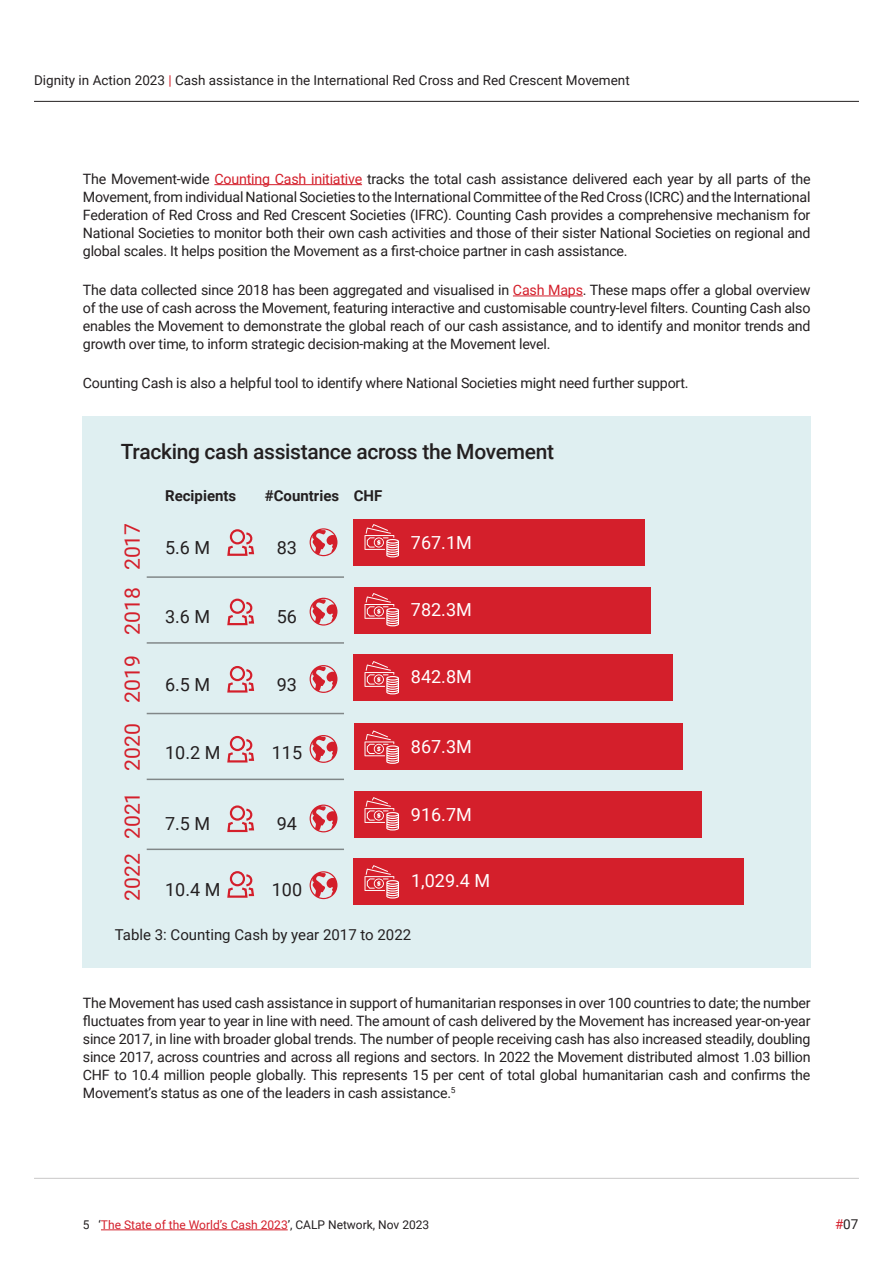
<style>
.page{position:relative;width:893px;height:1263px;background:#fff}
.page>*{position:absolute;margin:0;border:0;box-sizing:border-box;transform-origin:0 0}
._9_Body_Text_Left{font:21.15px "Roboto";color:#d41f2b}
._9_Body_Text_Left-2{font:500 21px "Roboto";letter-spacing:-.015em;color:#231f20}
._9_Body_Text_Left-3{font:18px "Roboto";color:#231f20}
._9_Body_Text_Left-4{font:18px "Roboto";color:#fff}
.t1{font:15px "Roboto";color:#231f20}
._9_Body_Text_Left-5{font:700 15px "Roboto";color:#231f20}
.Body_Copy{font:14.25px/18px "Roboto";letter-spacing:-.015em;color:#231f20;text-align:justify}
._9_Body_Text_Left-6{font:14.25px/18px "Roboto";letter-spacing:-.015em;color:#231f20;text-align:justify}
.t2{font:13.5px "Roboto";color:#231f20}
.t3{font:12px "Roboto";color:#d41f2b}
.s1{color:#d41f2b}
.s2{color:#231f20}
</style>
<div class="page">
<hr style="left:101px;top:1229px;width:187px;height:1px;background:#d41f2b">
<hr style="left:34px;top:1178px;width:825px;height:1px;background:#231f20">
<hr style="left:34px;top:101px;width:825px;height:1px;background:#231f20">
<div style="left:82px;top:417px;width:728px;height:551px;background:#dfeff1"></div>
<div style="left:354px;top:858px;width:390px;height:47px;background:#d41f2b"></div>
<div style="left:354px;top:587px;width:297px;height:47px;background:#d41f2b"></div>
<div style="left:354px;top:519px;width:291px;height:47px;background:#d41f2b"></div>
<div style="left:354px;top:791px;width:347px;height:47px;background:#d41f2b"></div>
<div style="left:354px;top:654px;width:319px;height:47px;background:#d41f2b"></div>
<div style="left:354px;top:723px;width:329px;height:47px;background:#d41f2b"></div>
<hr style="left:214px;top:184px;width:148px;height:1px;background:#d41f2b">
<hr style="left:513px;top:296px;width:70px;height:1px;background:#d41f2b">
<hr style="left:147px;top:576px;width:197px;height:2px;background:#231f20">
<hr style="left:147px;top:713px;width:197px;height:1px;background:#231f20">
<hr style="left:147px;top:848px;width:197px;height:2px;background:#231f20">
<hr style="left:147px;top:642px;width:197px;height:2px;background:#231f20">
<hr style="left:147px;top:779px;width:197px;height:1px;background:#231f20">
<svg style="left:310px;top:528px;width:27px;height:28px"></svg>
<svg style="left:310px;top:598px;width:27px;height:28px"></svg>
<svg style="left:310px;top:665px;width:27px;height:28px"></svg>
<svg style="left:310px;top:735px;width:27px;height:28px"></svg>
<svg style="left:310px;top:804px;width:27px;height:28px"></svg>
<svg style="left:310px;top:871px;width:27px;height:28px"></svg>
<svg style="left:227px;top:529px;width:28px;height:27px"></svg>
<svg style="left:227px;top:598px;width:28px;height:28px"></svg>
<svg style="left:227px;top:666px;width:28px;height:27px"></svg>
<svg style="left:227px;top:735px;width:28px;height:28px"></svg>
<svg style="left:227px;top:805px;width:28px;height:28px"></svg>
<svg style="left:227px;top:871px;width:28px;height:27px"></svg>
<svg style="left:364px;top:524px;width:35px;height:33px"></svg>
<svg style="left:364px;top:593px;width:35px;height:33px"></svg>
<svg style="left:364px;top:661px;width:35px;height:33px"></svg>
<svg style="left:364px;top:730px;width:35px;height:34px"></svg>
<svg style="left:364px;top:797px;width:35px;height:33px"></svg>
<svg style="left:364px;top:865px;width:35px;height:33px"></svg>
<p class="t2" style="left:34px;top:70px;width:597px">Dignity in Action 2023 <span class="s1">|</span> Cash assistance in the International Red Cross and Red Crescent Movement</p>
<p class="Body_Copy" style="left:83px;top:169px;width:729px">The Movement-wide <span class="s1">Counting Cash initiative</span> tracks the total cash assistance delivered each year by all parts of the Movement, from individual National Societies to the International Committee of the Red Cross (ICRC) and the International Federation of Red Cross and Red Crescent Societies (IFRC). Counting Cash provides a comprehensive mechanism for National Societies to monitor both their own cash activities and those of their sister National Societies on regional and global scales. It helps position the Movement as a first-choice partner in cash assistance.</p>
<p class="Body_Copy" style="left:83px;top:280px;width:729px">The data collected since 2018 has been aggregated and visualised in <span class="s1">Cash Maps</span>. These maps offer a global overview of the use of cash across the Movement, featuring interactive and customisable country-level filters. Counting Cash also enables the Movement to demonstrate the global reach of our cash assistance, and to identify and monitor trends and growth over time, to inform strategic decision-making at the Movement level.</p>
<p class="Body_Copy" style="left:83px;top:374px;width:607px">Counting Cash is also a helpful tool to identify where National Societies might need further support.</p>
<p class="_9_Body_Text_Left-2" style="left:121px;top:437px;width:435px">Tracking cash assistance across the Movement</p>
<p class="_9_Body_Text_Left" style="left:118px;top:570px;width:49px;rotate:-90deg">2017</p>
<p class="_9_Body_Text_Left" style="left:118px;top:634px;width:49px;rotate:-90deg">2018</p>
<p class="_9_Body_Text_Left" style="left:118px;top:703px;width:49px;rotate:-90deg">2019</p>
<p class="_9_Body_Text_Left" style="left:118px;top:771px;width:49px;rotate:-90deg">2020</p>
<p class="_9_Body_Text_Left" style="left:118px;top:839px;width:49px;rotate:-90deg">2021</p>
<p class="_9_Body_Text_Left" style="left:118px;top:901px;width:49px;rotate:-90deg">2022</p>
<p class="_9_Body_Text_Left-5" style="left:165px;top:485px;width:73px">Recipients</p>
<p class="_9_Body_Text_Left-5" style="left:265px;top:485px;width:76px">#Countries</p>
<p class="_9_Body_Text_Left-3" style="left:165px;top:535px;width:47px">5.6 M</p>
<p class="_9_Body_Text_Left-3" style="left:277px;top:535px;width:22px">83</p>
<p class="_9_Body_Text_Left-5" style="left:354px;top:485px;width:30px">CHF</p>
<p class="_9_Body_Text_Left-3" style="left:165px;top:604px;width:47px">3.6 M</p>
<p class="_9_Body_Text_Left-3" style="left:165px;top:671px;width:47px">6.5 M</p>
<p class="_9_Body_Text_Left-3" style="left:277px;top:604px;width:22px">56</p>
<p class="_9_Body_Text_Left-3" style="left:277px;top:671px;width:22px">93</p>
<p class="_9_Body_Text_Left-3" style="left:165px;top:740px;width:57px">10.2 M</p>
<p class="_9_Body_Text_Left-3" style="left:272px;top:740px;width:32px">115</p>
<p class="_9_Body_Text_Left-3" style="left:165px;top:811px;width:47px">7.5 M</p>
<p class="_9_Body_Text_Left-3" style="left:165px;top:877px;width:57px">10.4 M</p>
<p class="_9_Body_Text_Left-3" style="left:277px;top:811px;width:22px">94</p>
<p class="_9_Body_Text_Left-3" style="left:272px;top:877px;width:32px">100</p>
<p class="_9_Body_Text_Left-4" style="left:411px;top:530px;width:62px">767.1M</p>
<p class="_9_Body_Text_Left-4" style="left:411px;top:597px;width:62px">782.3M</p>
<p class="_9_Body_Text_Left-4" style="left:411px;top:664px;width:62px">842.8M</p>
<p class="_9_Body_Text_Left-4" style="left:411px;top:734px;width:62px">867.3M</p>
<p class="_9_Body_Text_Left-4" style="left:411px;top:802px;width:62px">916.7M</p>
<p class="_9_Body_Text_Left-4" style="left:411px;top:868px;width:81px">1,029.4 M</p>
<p class="t1" style="left:115px;top:924px;width:298px">Table 3: Counting Cash by year 2017 to 2022</p>
<p class="_9_Body_Text_Left-6" style="left:83px;top:993px;width:729px">The Movement has used cash assistance in support of humanitarian responses in over 100 countries to date; the number fluctuates from year to year in line with need. The amount of cash delivered by the Movement has increased year-on-year since 2017, in line with broader global trends. The number of people receiving cash has also increased steadily, doubling since 2017, across countries and across all regions and sectors. In 2022 the Movement distributed almost 1.03 billion CHF to 10.4 million people globally. This represents 15 per cent of total global humanitarian cash and confirms the Movement’s status as one of the leaders in cash assistance.<sup>5</sup></p>
<p class="t3" style="left:83px;top:1216px;width:348px"><span class="s2">5 ‘</span>The State of the World’s Cash 2023<span class="s2">’, CALP Network, Nov 2023</span></p>
<p class="t2" style="left:835px;top:1215px;width:25px"><span class="s1">#</span>07</p>
</div>
